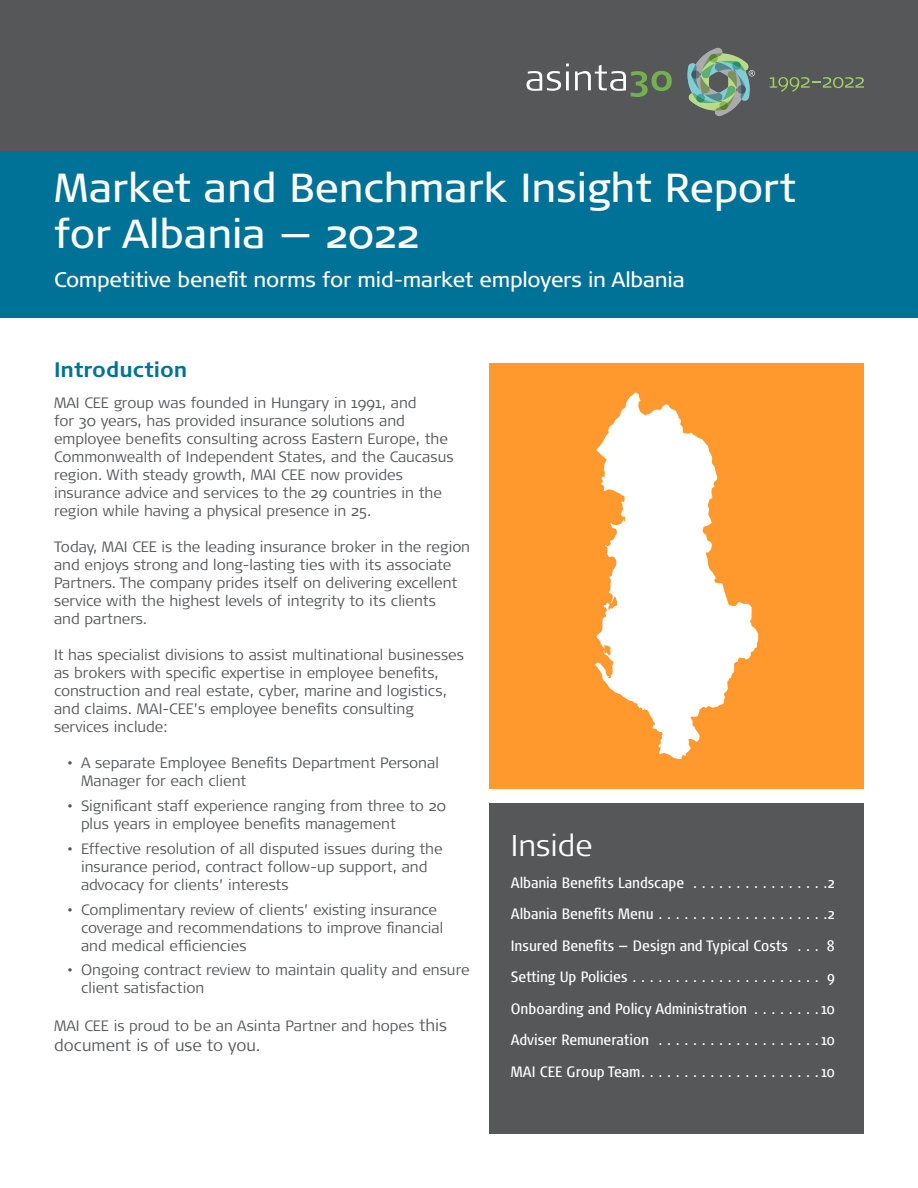
<style>
.page{position:relative;width:918px;height:1188px;background:#fff}
.page>*{position:absolute;margin:0;border:0;box-sizing:border-box;transform-origin:0 0}
.headline{font:40.5px/46.5px "Signa OT";color:#fff}
.Asinta_Body_Copy{font:300 30px "Signa OT";color:#fff}
.Asinta_Body_Copy-2{font:21px "Signa OT";letter-spacing:-.01em;color:#fff}
.subhead_1{font:700 21px "Signa OT";color:#007297}
.t1{font:300 16.5px "Signa OT";color:#555759}
.t2{font:300 15px/18px "Signa OT";color:#555759}
.Asinta_Body_Copy-3{font:condensed 15px "Signa OT";letter-spacing:-.01em;color:#fff}
.s1{font-size:16.5px}
</style>
<div class="page">
<div style="left:0;top:144px;width:918px;height:174px;background:#007297"></div>
<div style="left:489px;top:363px;width:375px;height:425px;background:#ff992e"></div>
<svg style="left:595px;top:392px;width:163px;height:367px;fill:#fff"></svg>
<div style="left:489px;top:804px;width:375px;height:330px;background:#555759"></div>
<div style="left:0;top:0;width:918px;height:150px;background:#555759"></div>
<svg style="left:770px;top:77px;width:94px;height:15px"></svg>
<svg style="left:526px;top:64px;width:43px;height:27px"></svg>
<svg style="left:575px;top:65px;width:97px;height:32px"></svg>
<svg style="left:687px;top:47px;width:68px;height:69px"></svg>
<p class="headline" style="left:54px;top:164px;width:744px">Market and Benchmark Insight Report for Albania — 2022</p>
<p class="Asinta_Body_Copy-2" style="left:54px;top:267px;width:632px">Competitive benefit norms for mid-market employers in Albania</p>
<p class="subhead_1" style="left:54px;top:357px;width:135px">Introduction</p>
<p class="t2" style="left:54px;top:394px;width:401px">MAI CEE group was founded in Hungary in 1991, and<br>for 30 years, has provided insurance solutions and employee benefits consulting across Eastern Europe, the Commonwealth of Independent States, and the Caucasus region. With steady growth, MAI CEE now provides insurance advice and services to the 29 countries in the region while having a physical presence in 25.</p>
<p class="t2" style="left:54px;top:538px;width:418px">Today, MAI CEE is the leading insurance broker in the region and enjoys strong and long-lasting ties with its associate Partners. The company prides itself on delivering excellent service with the highest levels of integrity to its clients<br>and partners.</p>
<p class="t2" style="left:54px;top:646px;width:412px">It has specialist divisions to assist multinational businesses as brokers with specific expertise in employee benefits, construction and real estate, cyber, marine and logistics, and claims. MAI-CEE’s employee benefits consulting services include:</p>
<p class="t2" style="left:81px;top:754px;width:359px;text-indent:-14px">• A separate Employee Benefits Department Personal<br>Manager for each client</p>
<p class="t2" style="left:81px;top:797px;width:367px;text-indent:-14px">• Significant staff experience ranging from three to 20 plus years in employee benefits management</p>
<p class="t2" style="left:81px;top:839px;width:363px;text-indent:-14px">• Effective resolution of all disputed issues during the insurance period, contract follow-up support, and advocacy for clients’ interests</p>
<p class="t2" style="left:81px;top:900px;width:364px;text-indent:-14px">• Complimentary review of clients’ existing insurance coverage and recommendations to improve financial and medical efficiencies</p>
<p class="t2" style="left:81px;top:961px;width:390px;text-indent:-14px">• Ongoing contract review to maintain quality and ensure client satisfaction</p>
<p class="t2" style="left:54px;top:1017px;width:395px">MAI CEE is proud to be an Asinta Partner and hopes <span class="s1">this</span></p>
<p class="t1" style="left:54px;top:1035px;width:208px">document is of use to you.</p>
<p class="Asinta_Body_Copy" style="left:511px;top:828px;width:83px">Inside</p>
<p class="Asinta_Body_Copy-3" style="left:511px;top:874px;width:326px">Albania Benefits Landscape . . . . . . . . . . . . . . . 2</p>
<p class="Asinta_Body_Copy-3" style="left:511px;top:905px;width:326px">Albania Benefits Menu . . . . . . . . . . . . . . . . . . . 2</p>
<p class="Asinta_Body_Copy-3" style="left:511px;top:937px;width:325px">Insured Benefits — Design and Typical Costs . . . 8</p>
<p class="Asinta_Body_Copy-3" style="left:511px;top:968px;width:326px">Setting Up Policies . . . . . . . . . . . . . . . . . . . . . . 9</p>
<p class="Asinta_Body_Copy-3" style="left:511px;top:1000px;width:326px">Onboarding and Policy Administration . . . . . . . 10</p>
<p class="Asinta_Body_Copy-3" style="left:511px;top:1031px;width:326px">Adviser Remuneration . . . . . . . . . . . . . . . . . . 10</p>
<p class="Asinta_Body_Copy-3" style="left:511px;top:1063px;width:326px">MAI CEE Group Team . . . . . . . . . . . . . . . . . . . . 10</p>
</div>
